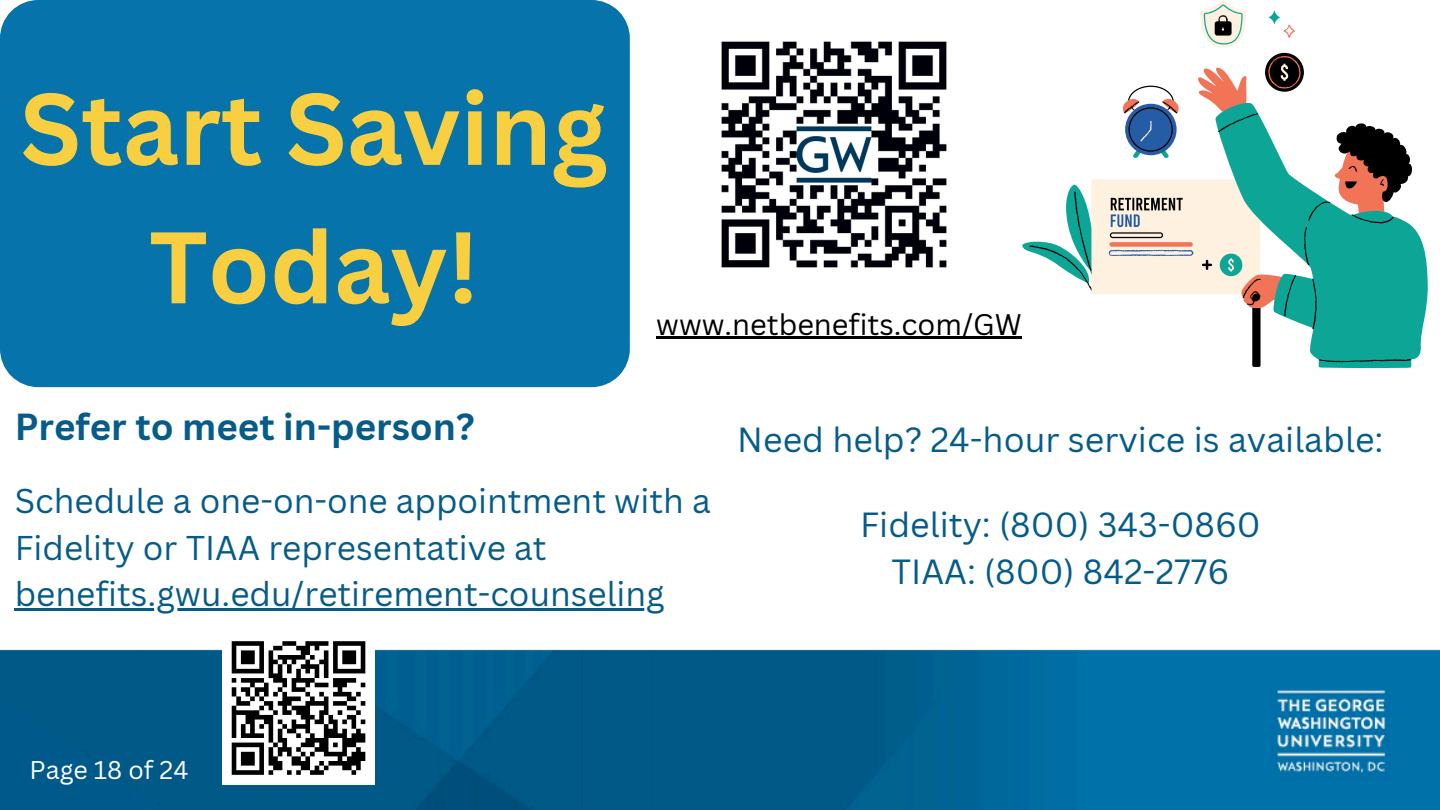
<style>
.page{position:relative;width:1440px;height:810px;background:#fff}
.page>*{position:absolute;margin:0;border:0;box-sizing:border-box;transform-origin:0 0}
.t1{font:700 99.3px/138.5px "Canva Sans";color:#f8cf40;text-align:center}
.t2{font:700 36.7px "Canva Sans";color:#065c89}
.t3{font:34px/47.2px "Canva Sans";color:#065c89;text-align:center}
.t4{font:33.5px/46.5px "Canva Sans";color:#065c89}
.t5{font:29px "Canva Sans";color:#000}
.t6{font:25px "Canva Sans";color:#fff}
</style>
<div class="page">
<img style="left:0;top:31px;width:1440px;height:779px">
<hr style="left:15px;top:608px;width:650px;height:3px;background:#065c89">
<div style="left:0;top:0;width:629px;height:387px;background:#0673aa"></div>
<svg style="left:1022px;top:4px;width:406px;height:364px"></svg>
<svg style="left:1029px;top:15px;width:385px;height:352px"></svg>
<img style="left:708px;top:31px;width:252px;height:249px">
<hr style="left:656px;top:336px;width:366px;height:2px;background:#000">
<div style="left:222px;top:632px;width:153px;height:152px;background:#fff"></div>
<svg style="left:231px;top:641px;width:135px;height:134px"></svg>
<h4 class="t1" style="left:20px;top:57px;width:589px">Start Saving<br>Today!</h4>
<p class="t5" style="left:656px;top:304px;width:367px">www.netbenefits.com/GW</p>
<p class="t2" style="left:15px;top:401px;width:461px">Prefer to meet in-person?</p>
<p class="t4" style="left:15px;top:477px;width:698px">Schedule a one-on-one appointment with a<br>Fidelity or TIAA representative at</p>
<p class="t4" style="left:15px;top:570px;width:651px">benefits.gwu.edu/retirement-counseling</p>
<h1 class="t3" style="left:737px;top:416px;width:648px">Need help? 24-hour service is available:</h1>
<p class="t3" style="left:860px;top:500px;width:402px">Fidelity: (800) 343-0860<br>TIAA: (800) 842-2776</p>
<p class="t6" style="left:30px;top:752px;width:160px">Page 18 of 24</p>
</div>
